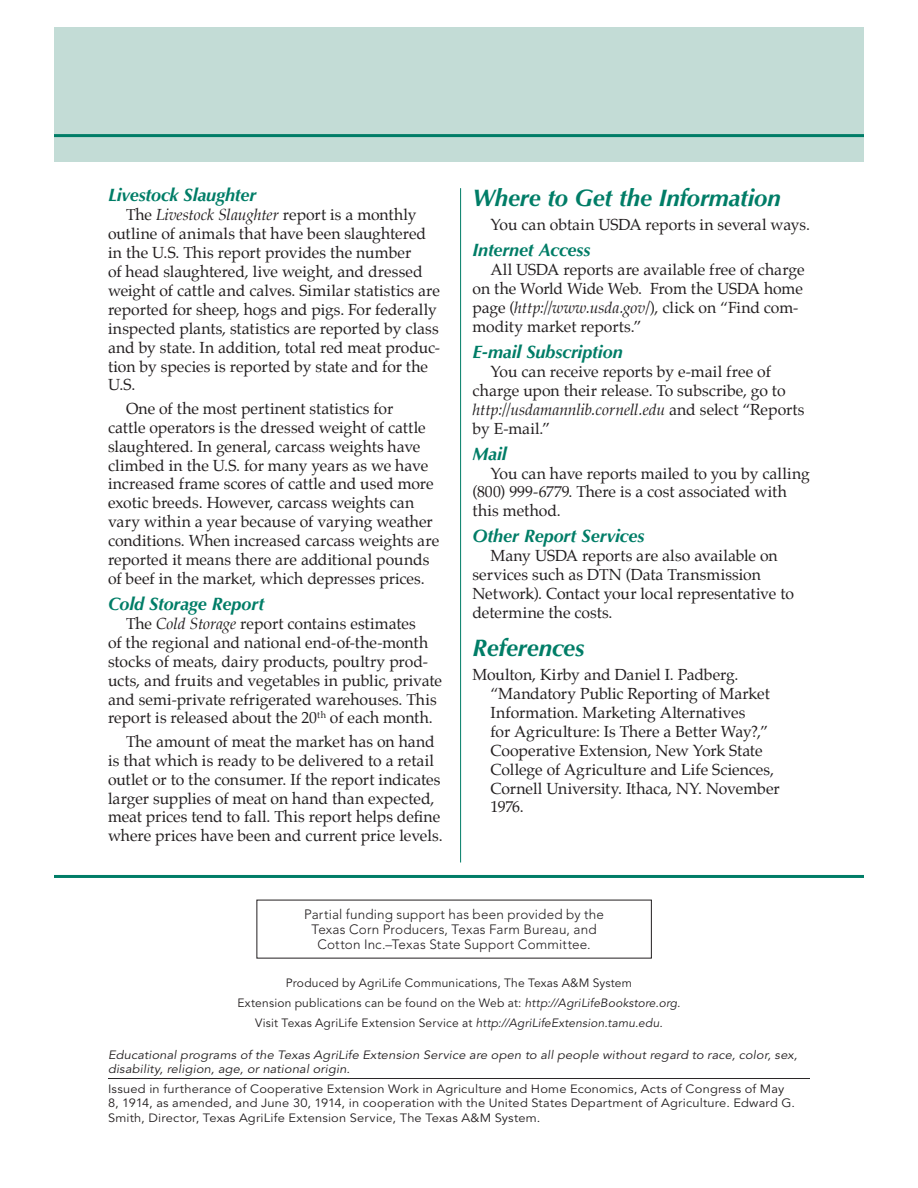
<style>
.page{position:relative;width:918px;height:1188px;background:#fff}
.page>*{position:absolute;margin:0;border:0;box-sizing:border-box;transform-origin:0 0}
.Papragraph_headings{font:italic 700 24px "Optima";letter-spacing:-.01em;color:#007d67}
.subparagraph_head{font:italic 700 18px "Optima";letter-spacing:-.01em;color:#007d67}
.Body_text{font:15.75px/18.9px "Palatino";color:#231f20}
.References_rescource{font:15.75px/18.9px "Palatino";letter-spacing:-.005em;color:#231f20}
.EOE_web_sites{font:300 13.5px "Avenir";letter-spacing:.01em;color:#231f20}
.EOE_statement{font:12px/14.4px "Avenir";letter-spacing:.015em;color:#231f20;scale:1.07 1}
.EOE_web_sites-2{font:12px "Avenir";letter-spacing:.015em;color:#231f20}
.EOE_statement-2{font:italic 12px/14.4px "Avenir";letter-spacing:.01em;color:#231f20;scale:1.07 1}
.s1{font-style:italic}
</style>
<div class="page">
<div style="left:54px;top:27px;width:810px;height:135px;background:#c3dcd6"></div>
<hr style="left:54px;top:134px;width:810px;height:3px;background:#007d67">
<hr style="left:108px;top:1078px;width:702px;height:1px;background:#231f20">
<hr style="left:54px;top:875px;width:810px;height:3px;background:#007d67">
<hr style="left:460px;top:188px;width:1px;height:675px;background:#007d67">
<p class="subparagraph_head" style="left:108px;top:185px;width:150px">Livestock Slaughter</p>
<p class="Body_text" style="left:108px;top:205px;width:334px;text-indent:18px">The <span class="s1">Livestock Slaughter</span> report is a monthly outline of animals that have been slaughtered in the U.S. This report provides the number<br>of head slaughtered, live weight, and dressed weight of cattle and calves. Similar statistics are reported for sheep, hogs and pigs. For federally inspected plants, statistics are reported by class and by state. In addition, total red meat produc&shy;tion by species is reported by state and for the U.S.</p>
<p class="Body_text" style="left:108px;top:399px;width:333px;text-indent:18px">One of the most pertinent statistics for<br>cattle operators is the dressed weight of cattle slaughtered. In general, carcass weights have climbed in the U.S. for many years as we have increased frame scores of cattle and used more exotic breeds. However, carcass weights can vary within a year because of varying weather conditions. When increased carcass weights are reported it means there are additional pounds of beef in the market, which depresses prices.</p>
<p class="subparagraph_head" style="left:108px;top:593px;width:158px">Cold Storage Report</p>
<p class="Body_text" style="left:108px;top:614px;width:336px;text-indent:18px">The <span class="s1">Cold Storage</span> report contains estimates<br>of the regional and national end-of-the-month stocks of meats, dairy products, poultry prod&shy;ucts, and fruits and vegetables in public, private and semi-private refrigerated warehouses. This report is released about the 20<sup>th</sup> of each month.</p>
<p class="Body_text" style="left:108px;top:732px;width:336px;text-indent:18px">The amount of meat the market has on hand is that which is ready to be delivered to a retail outlet or to the consumer. If the report indicates larger supplies of meat on hand than expected, meat prices tend to fall. This report helps define where prices have been and current price levels.</p>
<p class="Papragraph_headings" style="left:472px;top:183px;width:310px">Where to Get the Information</p>
<p class="Body_text" style="left:490px;top:215px;width:321px">You can obtain USDA reports in several ways.</p>
<p class="subparagraph_head" style="left:472px;top:239px;width:120px">Internet Access</p>
<p class="Body_text" style="left:472px;top:260px;width:334px;text-indent:18px">All USDA reports are available free of charge on the World Wide Web. From the USDA home page (<span class="s1">http://www.usda.gov/</span>), click on “Find com&shy;modity market reports.”</p>
<p class="subparagraph_head" style="left:472px;top:341px;width:152px">E-mail Subscription</p>
<p class="Body_text" style="left:472px;top:362px;width:334px;text-indent:18px">You can receive reports by e-mail free of charge upon their release. To subscribe, go to <span class="s1">http://usdamannlib.cornell.edu</span> and select “Reports by E-mail.”</p>
<p class="subparagraph_head" style="left:472px;top:443px;width:36px">Mail</p>
<p class="Body_text" style="left:472px;top:464px;width:339px;text-indent:18px">You can have reports mailed to you by calling (800) 999-6779. There is a cost associated with this method.</p>
<p class="subparagraph_head" style="left:472px;top:526px;width:173px">Other Report Services</p>
<p class="Body_text" style="left:472px;top:546px;width:323px;text-indent:18px">Many USDA reports are also available on services such as DTN (Data Transmission Network). Contact your local representative to determine the costs.</p>
<p class="Papragraph_headings" style="left:472px;top:633px;width:114px">References</p>
<p class="References_rescource" style="left:490px;top:665px;width:291px;text-indent:-18px">Moulton, Kirby and Daniel I. Padberg. “Mandatory Public Reporting of Market Information. Marketing Alternatives<br>for Agriculture: Is There a Better Way?,” Cooperative Extension, New York State College of Agriculture and Life Sciences, Cornell University. Ithaca, NY. November 1976.</p>
<p class="EOE_web_sites" style="left:304px;top:907px;width:301px">Partial funding support has been provided by the</p>
<p class="EOE_web_sites" style="left:312px;top:922px;width:287px">Texas Corn Producers, Texas Farm Bureau, and</p>
<p class="EOE_web_sites" style="left:317px;top:937px;width:275px">Cotton Inc.–Texas State Support Committee.</p>
<p class="EOE_web_sites-2" style="left:286px;top:976px;width:348px">Produced by AgriLife Communications, The Texas A&amp;M System</p>
<p class="EOE_web_sites-2" style="left:237px;top:996px;width:445px">Extension publications can be found on the Web at: <span class="s1">http://AgriLifeBookstore.org.</span></p>
<p class="EOE_web_sites-2" style="left:255px;top:1016px;width:409px">Visit Texas AgriLife Extension Service at <span class="s1">http://AgriLifeExtension.tamu.edu.</span></p>
<p class="EOE_statement-2" style="left:108px;top:1048px;width:646px">Educational programs of the Texas AgriLife Extension Service are open to all people without regard to race, color, sex, disability, religion, age, or national origin.</p>
<p class="EOE_statement" style="left:108px;top:1082px;width:644px">Issued in furtherance of Cooperative Extension Work in Agriculture and Home Economics, Acts of Congress of May<br>8, 1914, as amended, and June 30, 1914, in cooperation with the United States Department of Agriculture. Edward G.<br>Smith, Director, Texas AgriLife Extension Service, The Texas A&amp;M System.</p>
</div>
